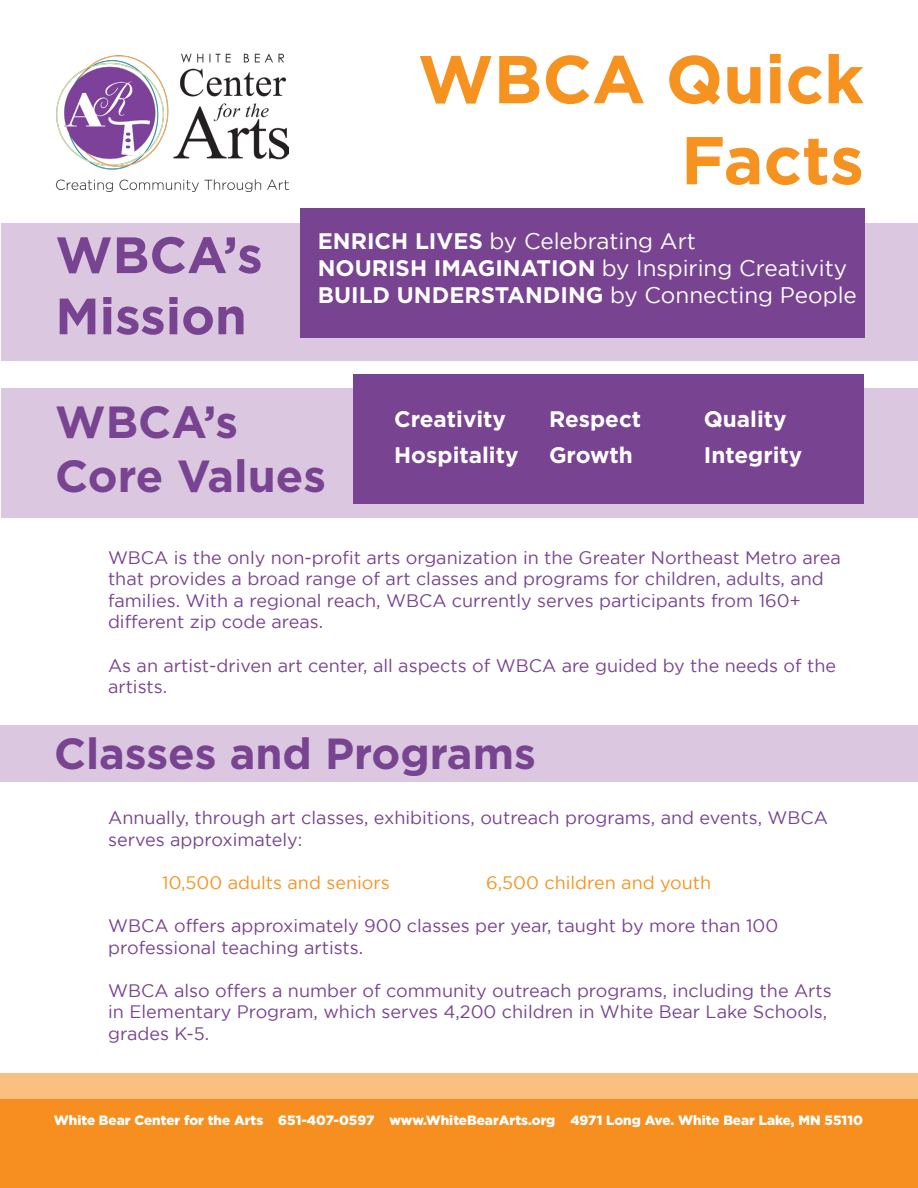
<style>
.page{position:relative;width:918px;height:1188px;background:#fff}
.page>*{position:absolute;margin:0;border:0;box-sizing:border-box;transform-origin:0 0}
.t1{font:700 67.5px/81px "Gotham";color:#f69220;text-align:right}
.t2{font:700 51px/61.2px "Gotham";color:#784391}
.t3{font:700 45px/54px "Gotham";color:#784391}
.t4{font:700 43.5px "Gotham";color:#784391}
.t5{font:700 22.5px "Gotham";color:#fff}
.t6{font:22.5px "Gotham";color:#fff}
.t7{font:18px/21.6px "Gotham";color:#784491}
.t8{font:18px "Gotham";color:#f79321}
.t9{font:900 13.5px "Gotham";color:#fff}
.s1{font-weight:700}
.s2{font-weight:400}
</style>
<div class="page">
<div style="left:0;top:725px;width:918px;height:57px;background:#dbc7df"></div>
<img style="left:55px;top:54px;width:234px;height:137px">
<div style="left:1px;top:224px;width:917px;height:137px;background:#dbc7df"></div>
<div style="left:301px;top:208px;width:564px;height:130px;background:#784391"></div>
<div style="left:1px;top:388px;width:917px;height:129px;background:#dbc7df"></div>
<div style="left:353px;top:374px;width:511px;height:130px;background:#784391"></div>
<div style="left:0;top:1074px;width:918px;height:114px;background:#f9c07f"></div>
<div style="left:0;top:1100px;width:918px;height:88px;background:#f68f20"></div>
<p class="t1" style="left:418px;top:37px;width:448px">WBCA Quick<br>Facts</p>
<p class="t2" style="left:55px;top:223px;width:209px">WBCA’s<br>Mission</p>
<p class="t6" style="left:318px;top:229px;width:380px"><span class="s1">ENRICH LIVES</span> by Celebrating Art</p>
<p class="t6" style="left:318px;top:256px;width:531px"><span class="s1">NOURISH IMAGINATION</span> by Inspiring Creativity</p>
<p class="t5" style="left:318px;top:282px;width:541px">BUILD UNDERSTANDING <span class="s2">by Connecting People</span></p>
<p class="t3" style="left:55px;top:394px;width:272px">WBCA’s<br>Core Values</p>
<p class="t5" style="left:394px;top:406px;width:113px">Creativity</p>
<p class="t5" style="left:394px;top:442px;width:126px">Hospitality</p>
<p class="t5" style="left:549px;top:406px;width:94px">Respect</p>
<p class="t5" style="left:549px;top:442px;width:85px">Growth</p>
<p class="t5" style="left:704px;top:406px;width:84px">Quality</p>
<p class="t5" style="left:704px;top:442px;width:100px">Integrity</p>
<p class="t7" style="left:108px;top:546px;width:734px">WBCA is the only non-profit arts organization in the Greater Northeast Metro area that provides a broad range of art classes and programs for children, adults, and families. With a regional reach, WBCA currently serves participants from 160+</p>
<p class="t7" style="left:108px;top:611px;width:217px">different zip code areas.</p>
<p class="t7" style="left:108px;top:654px;width:730px">As an artist-driven art center, all aspects of WBCA are guided by the needs of the artists.</p>
<p class="t4" style="left:54px;top:728px;width:483px">Classes and Programs</p>
<p class="t7" style="left:108px;top:807px;width:721px">Annually, through art classes, exhibitions, outreach programs, and events, WBCA serves approximately:</p>
<p class="t8" style="left:162px;top:872px;width:229px">10,500 adults and seniors</p>
<p class="t8" style="left:486px;top:872px;width:227px">6,500 children and youth</p>
<p class="t7" style="left:108px;top:915px;width:672px">WBCA offers approximately 900 classes per year, taught by more than 100</p>
<p class="t7" style="left:108px;top:936px;width:257px">professional teaching artists.</p>
<p class="t7" style="left:108px;top:979px;width:725px">WBCA also offers a number of community outreach programs, including the Arts in Elementary Program, which serves 4,200 children in White Bear Lake Schools, grades K-5.</p>
<p class="t9" style="left:54px;top:1113px;width:811px">White Bear Center for the Arts 651-407-0597 www.WhiteBearArts.org 4971 Long Ave. White Bear Lake, MN 55110</p>
</div>
